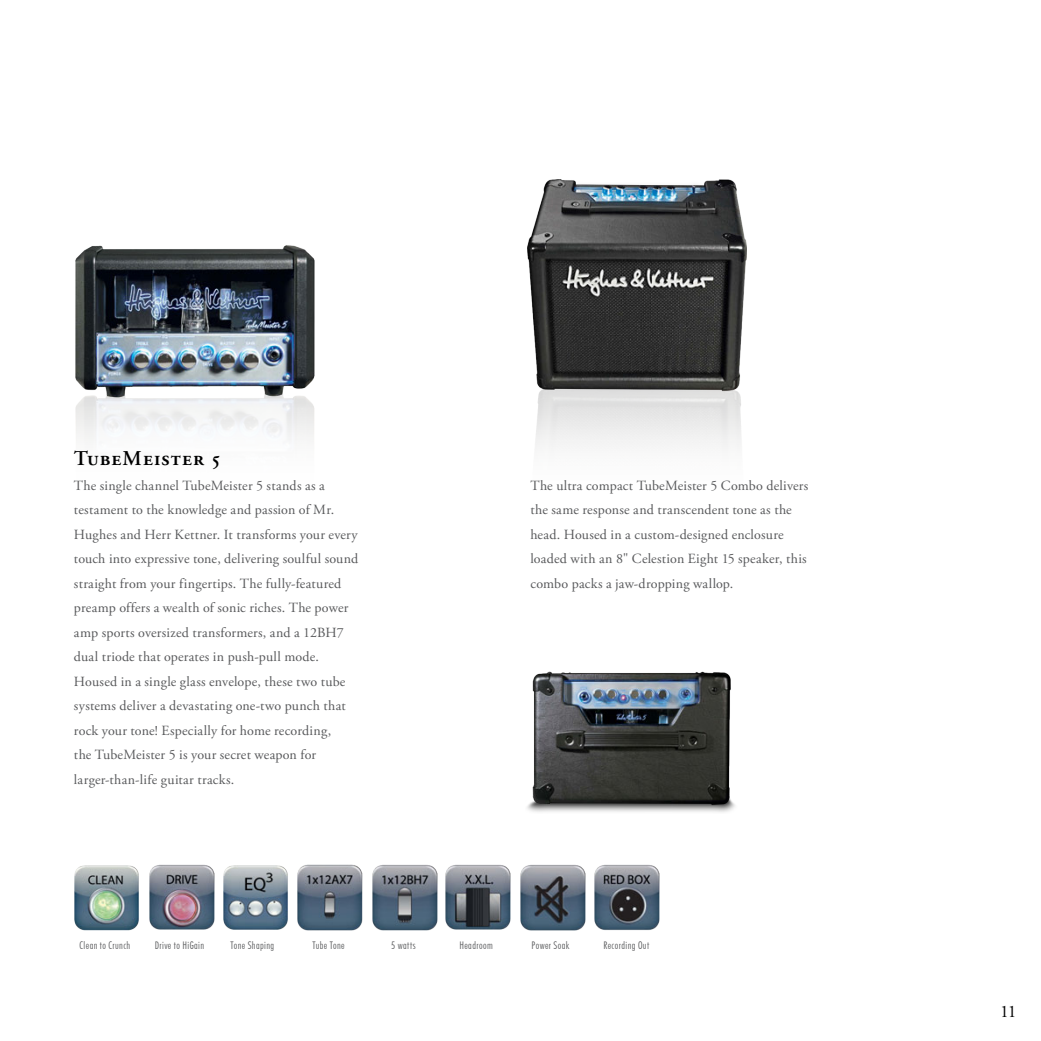
<style>
.page{position:relative;width:1041px;height:1041px;background:#fff}
.page>*{position:absolute;margin:0;border:0;box-sizing:border-box;transform-origin:0 0}
.t1{font:600 21px "Adobe Garamond Pro";letter-spacing:.05em;color:#000}
.t2{font:17.5px "Adobe Garamond Pro";color:#000}
.t3{font:14px/24.5px "Adobe Garamond Pro";letter-spacing:.015em;color:#58595b}
.t4{font:300 condensed 10.5px "Futura BT";letter-spacing:.04em;color:#58595b}
</style>
<div class="page">
<img style="left:149px;top:864px;width:62px;height:66px">
<img style="left:74px;top:865px;width:65px;height:66px">
<img style="left:75px;top:245px;width:240px;height:196px">
<img style="left:527px;top:180px;width:220px;height:269px">
<img style="left:297px;top:864px;width:62px;height:67px">
<img style="left:359px;top:864px;width:74px;height:67px">
<img style="left:211px;top:865px;width:77px;height:65px">
<img style="left:594px;top:864px;width:66px;height:66px">
<img style="left:433px;top:864px;width:74px;height:66px">
<img style="left:507px;top:864px;width:79px;height:67px">
<img style="left:527px;top:671px;width:208px;height:141px">
<h1 class="t1" style="left:74px;top:446px;width:149px">TubeMeister 5</h1>
<p class="t3" style="left:74px;top:473px;width:286px">The single channel TubeMeister 5 stands as a testament to the knowledge and passion of Mr.<br>Hughes and Herr Kettner. It transforms your every touch into expressive tone, delivering soulful sound straight from your fingertips. The fully-featured preamp offers a wealth of sonic riches. The power amp sports oversized transformers, and a 12BH7 dual triode that operates in push-pull mode.<br>Housed in a single glass envelope, these two tube systems deliver a devastating one-two punch that rock your tone! Especially for home recording,<br>the TubeMeister 5 is your secret weapon for larger-than-life guitar tracks.</p>
<p class="t3" style="left:530px;top:473px;width:279px">The ultra compact TubeMeister 5 Combo delivers the same response and transcendent tone as the head. Housed in a custom-designed enclosure loaded with an 8" Celestion Eight 15 speaker, this combo packs a jaw-dropping wallop.</p>
<p class="t4" style="left:80px;top:939px;width:52px">Clean to Crunch</p>
<p class="t4" style="left:155px;top:939px;width:51px">Drive to HiGain</p>
<p class="t4" style="left:230px;top:939px;width:45px">Tone Shaping</p>
<p class="t4" style="left:312px;top:939px;width:34px">Tube Tone</p>
<p class="t4" style="left:391px;top:939px;width:26px">5 watts</p>
<p class="t4" style="left:459px;top:939px;width:35px">Headroom</p>
<p class="t4" style="left:532px;top:939px;width:39px">Power Soak</p>
<p class="t4" style="left:603px;top:939px;width:47px">Recording Out</p>
<p class="t2" style="left:1000px;top:1001px;width:18px">11</p>
</div>
